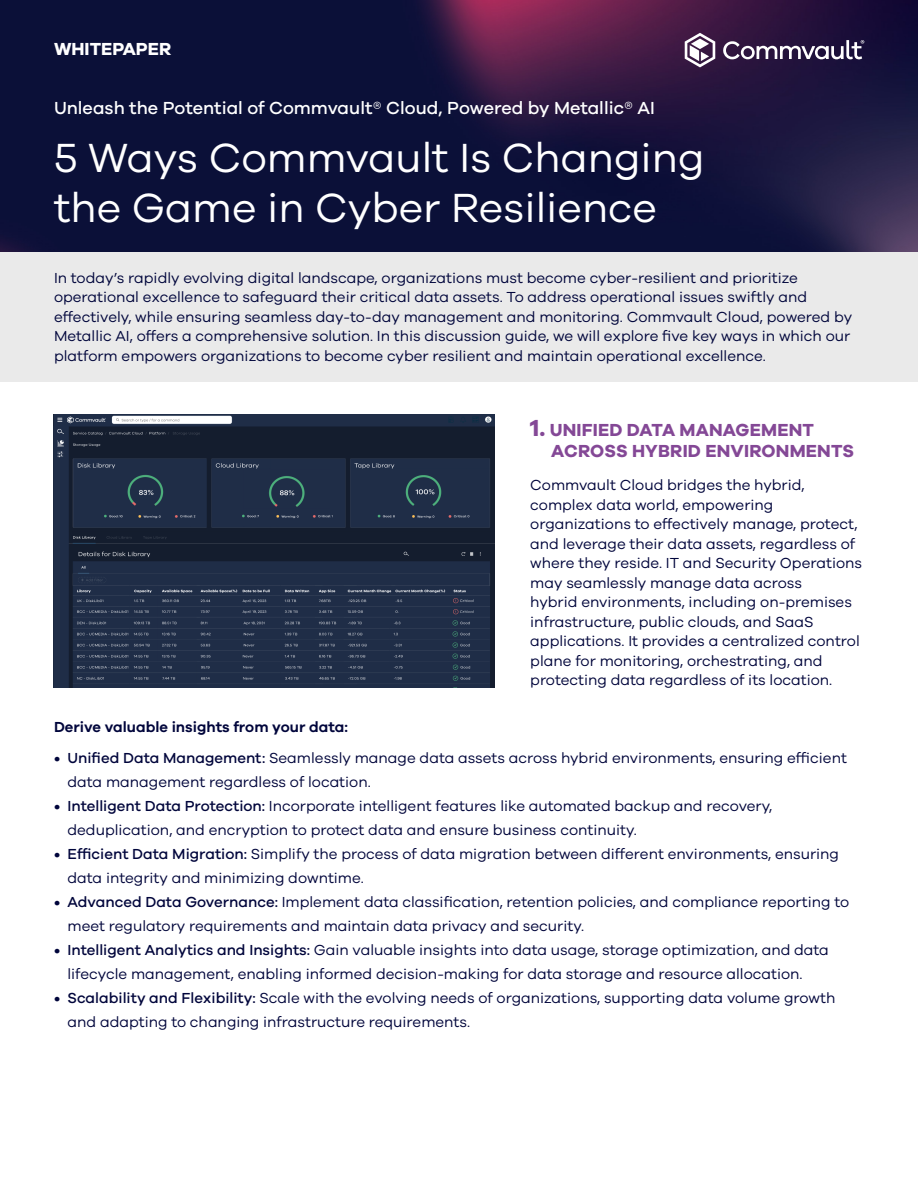
<style>
.page{position:relative;width:918px;height:1188px;background:#fff}
.page>*{position:absolute;margin:0;border:0;box-sizing:border-box;transform-origin:0 0}
.t1{font:42px/50.4px "Galano Grotesque";color:#fff}
.t2{font:500 18px "Galano Grotesque";color:#fff}
.t3{font:700 18px/21.6px "Galano Grotesque";letter-spacing:.01em;color:#844896}
.t4{font:700 18px "Galano Grotesque";color:#fff}
.t5{font:15px/19.5px "Galano Grotesque";color:#00053b}
.t6{font:600 15px "Galano Grotesque";color:#00053b}
.s1{font-size:24px}
.s2{font-weight:500}
</style>
<div class="page">
<img style="left:0;top:0;width:918px;height:253px">
<svg style="left:685px;top:33px;width:30px;height:34px"></svg>
<svg style="left:723px;top:40px;width:141px;height:19px"></svg>
<div style="left:0;top:253px;width:918px;height:129px;background:#eaeaea"></div>
<img style="left:53px;top:414px;width:442px;height:273px">
<p class="t4" style="left:54px;top:38px;width:119px">WHITEPAPER</p>
<p class="t2" style="left:54px;top:98px;width:602px">Unleash the Potential of Commvault® Cloud, Powered by Metallic® AI</p>
<h1 class="t1" style="left:54px;top:131px;width:652px">5 Ways Commvault Is Changing the Game in Cyber Resilience</h1>
<p class="t5" style="left:54px;top:268px;width:800px">In today’s rapidly evolving digital landscape, organizations must become cyber-resilient and prioritize operational excellence to safeguard their critical data assets. To address operational issues swiftly and effectively, while ensuring seamless day-to-day management and monitoring. Commvault Cloud, powered by Metallic AI, offers a comprehensive solution. In this discussion guide, we will explore five key ways in which our platform empowers organizations to become cyber resilient and maintain operational excellence.</p>
<p class="t3" style="left:551px;top:418px;width:304px;text-indent:-21px"><span class="s1">1.</span> UNIFIED DATA MANAGEMENT<br>ACROSS HYBRID ENVIRONMENTS</p>
<p class="t5" style="left:530px;top:475px;width:333px">Commvault Cloud bridges the hybrid, complex data world, empowering organizations to effectively manage, protect, and leverage their data assets, regardless of where they reside. IT and Security Operations may seamlessly manage data across<br>hybrid environments, including on-premises infrastructure, public clouds, and SaaS applications. It provides a centralized control plane for monitoring, orchestrating, and protecting data regardless of its location.</p>
<p class="t6" style="left:54px;top:718px;width:295px">Derive valuable insights from your data:</p>
<p class="t5" style="left:68px;top:745px;width:781px;line-height:24px;text-indent:-14px"><span class="s2">• Unified Data Management:</span> Seamlessly manage data assets across hybrid environments, ensuring efficient data management regardless of location.</p>
<p class="t5" style="left:68px;top:793px;width:706px;line-height:24px;text-indent:-14px"><span class="s2">• Intelligent Data Protection:</span> Incorporate intelligent features like automated backup and recovery, deduplication, and encryption to protect data and ensure business continuity.</p>
<p class="t5" style="left:68px;top:841px;width:773px;line-height:24px;text-indent:-14px"><span class="s2">• Efficient Data Migration:</span> Simplify the process of data migration between different environments, ensuring data integrity and minimizing downtime.</p>
<p class="t5" style="left:68px;top:889px;width:783px;line-height:24px;text-indent:-14px"><span class="s2">• Advanced Data Governance:</span> Implement data classification, retention policies, and compliance reporting to meet regulatory requirements and maintain data privacy and security.</p>
<p class="t5" style="left:68px;top:937px;width:763px;line-height:24px;text-indent:-14px"><span class="s2">• Intelligent Analytics and Insights:</span> Gain valuable insights into data usage, storage optimization, and data lifecycle management, enabling informed decision-making for data storage and resource allocation.</p>
<p class="t5" style="left:68px;top:985px;width:769px;line-height:24px;text-indent:-14px"><span class="s2">• Scalability and Flexibility:</span> Scale with the evolving needs of organizations, supporting data volume growth and adapting to changing infrastructure requirements.</p>
</div>
